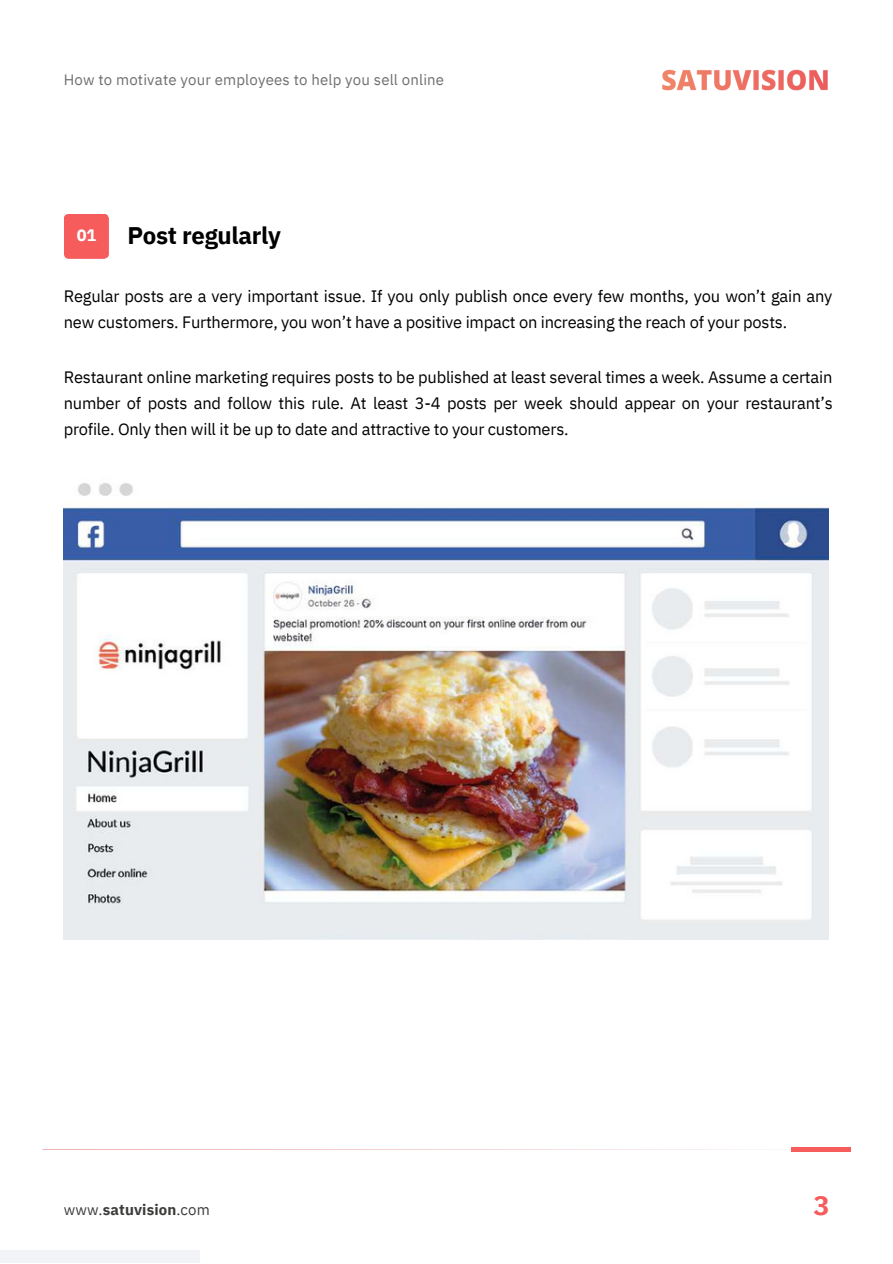
<style>
.page{position:relative;width:893px;height:1264px;background:#fff}
.page>*{position:absolute;margin:0;border:0;box-sizing:border-box;transform-origin:0 0}
.t1{font:700 27px "IBM Plex Sans";color:#f55c5b}
.t2{font:700 24px "IBM Plex Sans";letter-spacing:-.015em;color:#000}
.t3{font:16.5px/25.8px "IBM Plex Sans";letter-spacing:-.015em;color:#000}
.t4{font:700 16.5px "IBM Plex Sans";color:#fff}
.t5{font:15px "IBM Plex Sans";letter-spacing:.01em;color:#6f6f6e}
.t6{font:700 15px "IBM Plex Sans";letter-spacing:.01em;color:#3c3c3b}
.s1{font-weight:400}
</style>
<div class="page">
<div style="left:0;top:1249px;width:200px;height:13px;background:#f1f3f7"></div>
<div style="left:64px;top:214px;width:45px;height:45px;background:#f55c5b;border-radius:5px"></div>
<hr style="left:42px;top:144px;width:807px;height:1px;background:#c6c6c5">
<img style="left:64px;top:483px;width:764px;height:456px">
<hr style="left:42px;top:1149px;width:808px;height:1px;background:#f55c5b">
<hr style="left:791px;top:1147px;width:59px;height:4px;background:#f55c5b">
<img style="left:662px;top:69px;width:166px;height:22px">
<p class="t5" style="left:64px;top:70px;width:382px">How to motivate your employees to help you sell online</p>
<p class="t4" style="left:77px;top:224px;width:21px">01</p>
<p class="t2" style="left:127px;top:220px;width:155px">Post regularly</p>
<p class="t3" style="left:64px;top:283px;width:770px">Regular posts are a very important issue. If you only publish once every few months, you won’t gain any new customers. Furthermore, you won’t have a positive impact on increasing the reach of your posts.</p>
<p class="t3" style="left:64px;top:364px;width:770px;text-align:justify">Restaurant online marketing requires posts to be published at least several times a week. Assume a certain number of posts and follow this rule. At least 3-4 posts per week should appear on your restaurant’s profile. Only then will it be up to date and attractive to your customers.</p>
<p class="t6" style="left:64px;top:1199px;width:147px"><span class="s1">www.</span>satuvision<span class="s1">.com</span></p>
<p class="t1" style="left:813px;top:1187px;width:18px">3</p>
</div>
